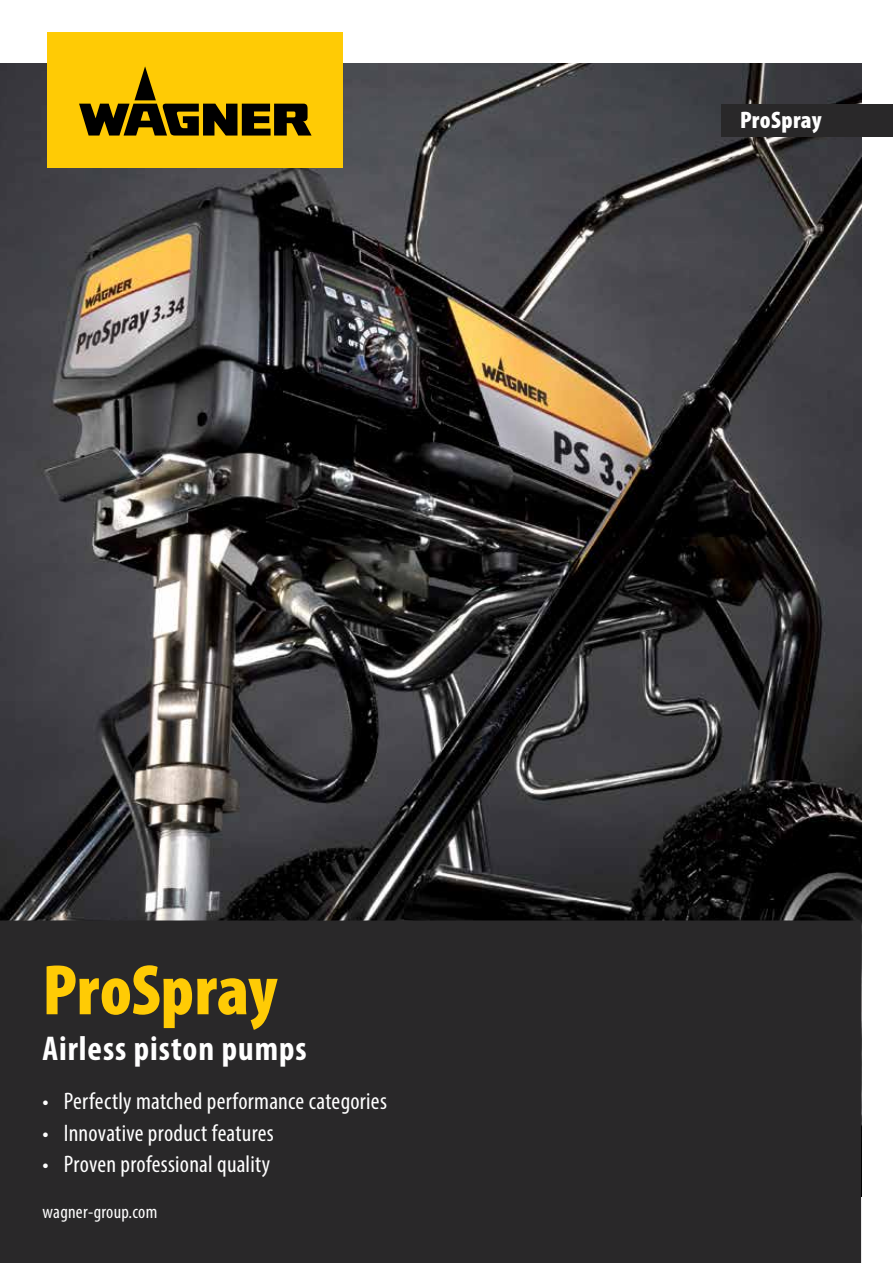
<style>
.page{position:relative;width:893px;height:1263px;background:#fff}
.page>*{position:absolute;margin:0;border:0;box-sizing:border-box;transform-origin:0 0}
.t1{font:900 condensed 72px "Myriad Pro";color:#ffcb05}
.t2{font:700 condensed 34.5px "Myriad Pro";letter-spacing:.025em;color:#fff}
.t3{font:condensed 24px "Myriad Pro";letter-spacing:.01em;color:#fff}
.t4{font:900 condensed 24px "Myriad Pro";letter-spacing:.015em;color:#fff}
.t5{font:condensed 18.75px "Myriad Pro";letter-spacing:.015em;color:#fff}
</style>
<div class="page">
<img style="left:0;top:64px;width:861px;height:856px">
<div style="left:0;top:920px;width:861px;height:343px;background:#292829"></div>
<div style="left:722px;top:104px;width:171px;height:32px;background:#292829"></div>
<div style="left:48px;top:32px;width:295px;height:135px;background:#ffcb05"></div>
<svg style="left:79px;top:66px;width:233px;height:70px"></svg>
<h1 class="t1" style="left:43px;top:944px;width:236px">ProSpray</h1>
<h2 class="t2" style="left:43px;top:1027px;width:266px">Airless piston pumps</h2>
<p class="t3" style="left:43px;top:1087px;width:346px">• Perfectly matched performance categories</p>
<p class="t3" style="left:43px;top:1118px;width:233px">• Innovative product features</p>
<p class="t3" style="left:43px;top:1150px;width:229px">• Proven professional quality</p>
<p class="t5" style="left:43px;top:1200px;width:116px">wagner-group.com</p>
<p class="t4" style="left:740px;top:104px;width:83px">ProSpray</p>
</div>
